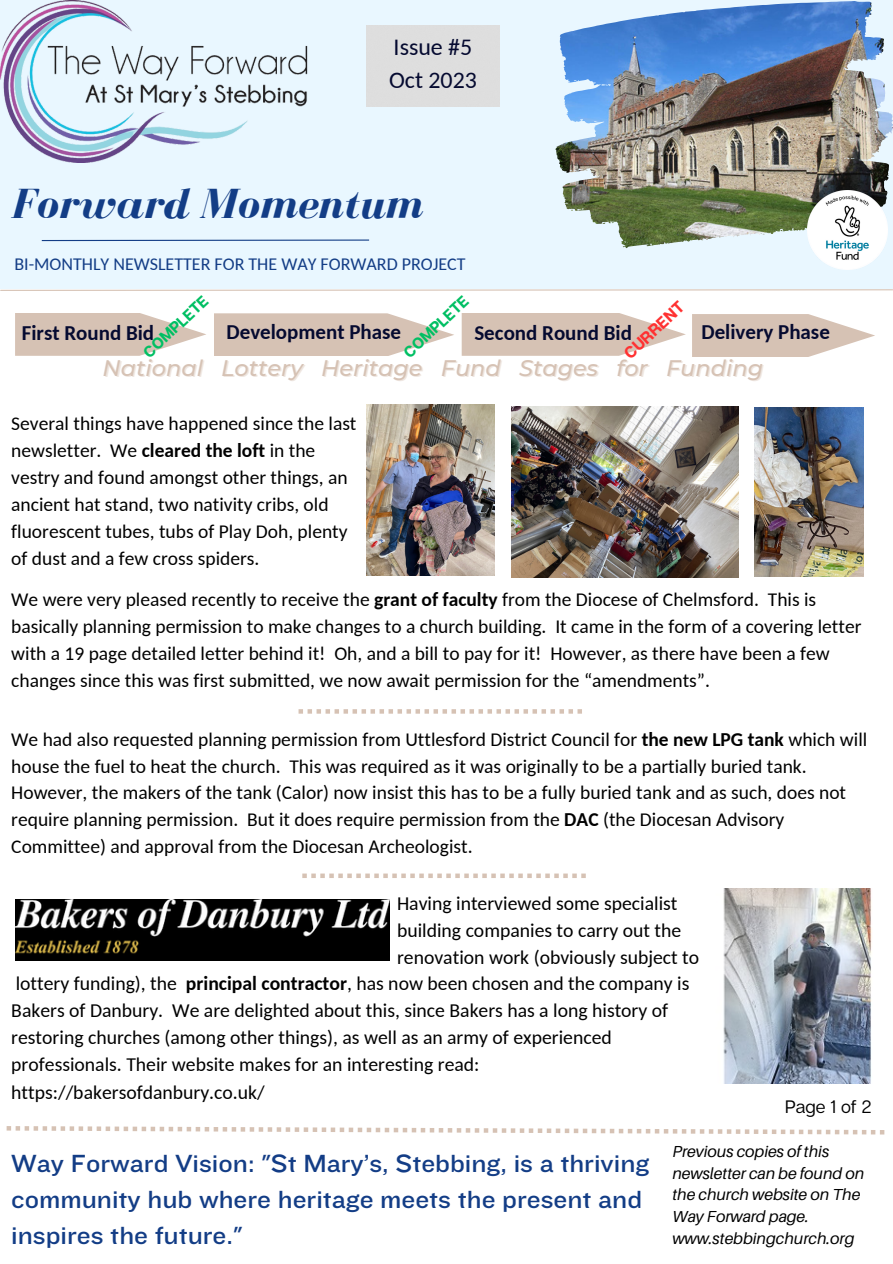
<style>
.page{position:relative;width:893px;height:1264px;background:#fff}
.page>*{position:absolute;margin:0;border:0;box-sizing:border-box;transform-origin:0 0}
.t1{font:italic 700 43.5px "Bodoni FLF";color:#133d86}
.t2{font:25.8px/36px "Knockout 32";color:#133d86}
.t3{font:23.85px "Carlito";color:#050a30}
.t4{font:italic 500 22.5px "Montserrat";color:#d6c2b4}
.t5{font:700 21px "Carlito";color:#050a30}
.t6{font:19.65px/27.3px "Carlito";color:#000}
.t7{font:19.5px/27px "Carlito";color:#000}
.t8{font:18px "Carlito";color:#133d86}
.t9{font:18px "Articulat CF";color:#000}
.t10{font:700 16.5px "Articulat CF";color:#ff3131}
.t11{font:italic 15.9px/21.8px "Aileron";color:#000}
.t12{font:700 15.75px "Articulat CF";color:#00bf63}
.s1{color:rgb(214 194 180/.4)}
.s2{font-weight:700}
</style>
<div class="page">
<svg style="left:0;top:1px;width:892px;height:288px;background:#bfcdd6"></svg>
<svg style="left:0;top:289px;width:892px;height:2px;background:#e7dcd4"></svg>
<img style="left:844px;top:15px;width:48px;height:107px">
<img style="left:0;top:1px;width:318px;height:162px">
<svg style="left:15px;top:313px;width:191px;height:43px"></svg>
<svg style="left:461px;top:313px;width:224px;height:43px;background:#dccbbf"></svg>
<svg style="left:214px;top:313px;width:240px;height:43px;background:#dbcabe"></svg>
<svg style="left:692px;top:314px;width:183px;height:43px"></svg>
<svg style="left:41px;top:239px;width:329px;height:3px"></svg>
<img style="left:807px;top:190px;width:80px;height:80px">
<div style="left:366px;top:26px;width:133px;height:81px;background:#dedede"></div>
<svg style="left:298px;top:709px;width:284px;height:4px"></svg>
<svg style="left:7px;top:1126px;width:877px;height:8px"></svg>
<img style="left:723px;top:888px;width:149px;height:195px">
<img style="left:15px;top:899px;width:374px;height:61px">
<svg style="left:302px;top:873px;width:283px;height:5px"></svg>
<img style="left:366px;top:405px;width:128px;height:171px">
<img style="left:511px;top:406px;width:227px;height:171px">
<img style="left:754px;top:407px;width:109px;height:169px">
<p class="t3" style="left:393px;top:37px;width:80px">Issue #5</p>
<p class="t3" style="left:389px;top:70px;width:89px">Oct 2023</p>
<p class="t1" style="left:11px;top:180px;width:412px">Forward Momentum</p>
<p class="t8" style="left:14px;top:256px;width:452px">BI-MONTHLY NEWSLETTER FOR THE WAY FORWARD PROJECT</p>
<p class="t12" style="left:139px;top:347px;width:84px;rotate:-43deg">COMPLETE</p>
<p class="t4" style="left:103px;top:354px;width:662px">National Lottery Heritage <span class="s1">Fund</span> Stages <span class="s1">for</span> Funding</p>
<p class="t12" style="left:399px;top:347px;width:84px;rotate:-43deg">COMPLETE</p>
<p class="t10" style="left:619px;top:348px;width:77px;rotate:-43deg">CURRENT</p>
<p class="t5" style="left:22px;top:324px;width:134px">First Round Bid</p>
<p class="t5" style="left:226px;top:323px;width:176px">Development Phase</p>
<p class="t5" style="left:474px;top:324px;width:159px">Second Round Bid</p>
<p class="t5" style="left:701px;top:323px;width:130px">Delivery Phase</p>
<p class="t7" style="left:11px;top:412px;width:346px">Several things have happened since the last newsletter. We <span class="s2">cleared the loft</span> in the vestry and found amongst other things, an ancient hat stand, two nativity cribs, old fluorescent tubes, tubs of Play Doh, plenty of dust and a few cross spiders.</p>
<p class="t7" style="left:11px;top:587px;width:851px">We were very pleased recently to receive the <span class="s2">grant of faculty</span> from the Diocese of Chelmsford. This is basically planning permission to make changes to a church building. It came in the form of a covering letter with a 19 page detailed letter behind it! Oh, and a bill to pay for it! However, as there have been a few changes since this was first submitted, we now await permission for the “amendments”.</p>
<p class="t7" style="left:11px;top:727px;width:857px">We had also requested planning permission from Uttlesford District Council for <span class="s2">the new LPG tank</span> which will house the fuel to heat the church. This was required as it was originally to be a partially buried tank.<br>However, the makers of the tank (Calor) now insist this has to be a fully buried tank and as such, does not require planning permission. But it does require permission from the <span class="s2">DAC</span> (the Diocesan Advisory Committee) and approval from the Diocesan Archeologist.</p>
<p class="t6" style="left:397px;top:891px;width:304px">Having interviewed some specialist building companies to carry out the renovation work (obviously subject to</p>
<p class="t6" style="left:11px;top:971px;width:679px">lottery funding), the <span class="s2">principal contractor</span>, has now been chosen and the company is Bakers of Danbury. We are delighted about this, since Bakers has a long history of restoring churches (among other things), as well as an army of experienced professionals. Their website makes for an interesting read: https://bakersofdanbury.co.uk/</p>
<p class="t9" style="left:785px;top:1095px;width:88px">Page 1 of 2</p>
<p class="t2" style="left:11px;top:1144px;width:639px">Way Forward Vision: "St Mary’s, Stebbing, is a thriving community hub where heritage meets the present and inspires the future."</p>
<p class="t11" style="left:672px;top:1139px;width:193px">Previous copies of this newsletter can be found on the church website on The<br>Way Forward page. www.stebbingchurch.org</p>
</div>
